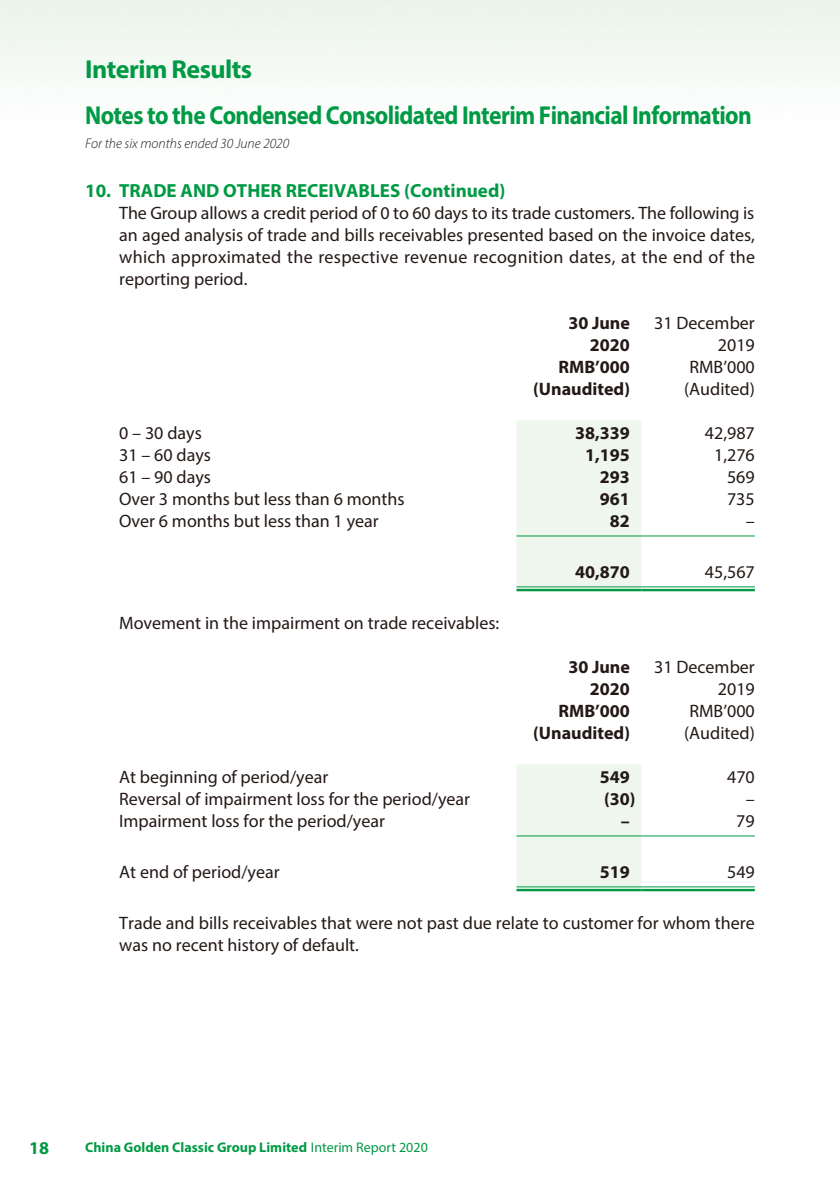
<style>
.page{position:relative;width:840px;height:1191px;background:#fff}
.page>*{position:absolute;margin:0;border:0;box-sizing:border-box;transform-origin:0 0}
.t1{font:700 26px/45.4px "Myriad Pro";letter-spacing:-.025em;color:#009a44}
.t2{font:700 19px "Myriad Pro";color:#009a44}
.t3{font:18px/22px "Myriad Pro";color:#231916;text-align:right}
.t4{font:700 18px/22px "Myriad Pro";color:#231916;text-align:right}
.t5{font:700 18px "Myriad Pro";color:#009a44}
.t6{font:700 14px "Myriad Pro";color:#009a44}
.t7{font:italic 300 14px "Myriad Pro";color:#231916}
.s1{font-weight:400}
</style>
<div class="page">
<img style="left:0;top:0;width:839px;height:892px">
<div style="left:516px;top:420px;width:125px;height:169px;background:#eef6ed"></div>
<hr style="left:516px;top:535px;width:125px;height:1px;background:#009a44">
<hr style="left:641px;top:535px;width:113px;height:1px;background:#009a44">
<hr style="left:516px;top:586px;width:125px;height:1px;background:#009a44">
<hr style="left:516px;top:589px;width:125px;height:2px;background:#009a44">
<hr style="left:641px;top:586px;width:113px;height:1px;background:#009a44">
<hr style="left:641px;top:589px;width:113px;height:2px;background:#009a44">
<div style="left:516px;top:764px;width:125px;height:125px;background:#eef6ed"></div>
<hr style="left:516px;top:835px;width:125px;height:1px;background:#009a44">
<hr style="left:641px;top:835px;width:113px;height:1px;background:#009a44">
<hr style="left:516px;top:886px;width:125px;height:1px;background:#009a44">
<hr style="left:516px;top:889px;width:125px;height:2px;background:#009a44">
<hr style="left:641px;top:886px;width:113px;height:1px;background:#009a44">
<hr style="left:641px;top:889px;width:113px;height:2px;background:#009a44">
<h1 class="t1" style="left:85px;top:46px;width:668px">Interim Results<br>Notes to the Condensed Consolidated Interim Financial Information</h1>
<p class="t7" style="left:85px;top:135px;width:205px">For the six months ended 30 June 2020</p>
<p class="t2" style="left:85px;top:179px;width:421px">10. TRADE AND OTHER RECEIVABLES (Continued)</p>
<p class="t3" style="left:119px;top:202px;width:637px;text-align:justify">The Group allows a credit period of 0 to 60 days to its trade customers. The following is an aged analysis of trade and bills receivables presented based on the invoice dates, which approximated the respective revenue recognition dates, at the end of the reporting period.</p>
<p class="t4" style="left:568px;top:312px;width:63px">30 June<br>2020</p>
<p class="t3" style="left:653px;top:312px;width:102px">31 December<br>2019</p>
<p class="t4" style="left:558px;top:356px;width:73px">RMB’000</p>
<p class="t3" style="left:689px;top:356px;width:67px">RMB’000</p>
<p class="t4" style="left:533px;top:378px;width:98px">(Unaudited)</p>
<p class="t3" style="left:683px;top:378px;width:72px">(Audited)</p>
<p class="t3" style="left:119px;top:422px;width:84px">0 – 30 days</p>
<p class="t4" style="left:575px;top:422px;width:56px">38,339</p>
<p class="t3" style="left:704px;top:422px;width:51px">42,987</p>
<p class="t3" style="left:119px;top:444px;width:93px">31 – 60 days</p>
<p class="t4" style="left:585px;top:444px;width:46px">1,195</p>
<p class="t3" style="left:713px;top:444px;width:42px">1,276</p>
<p class="t3" style="left:119px;top:466px;width:93px">61 – 90 days</p>
<p class="t4" style="left:599px;top:466px;width:31px">293</p>
<p class="t3" style="left:726px;top:466px;width:29px">569</p>
<p class="t3" style="left:119px;top:488px;width:287px">Over 3 months but less than 6 months</p>
<p class="t4" style="left:599px;top:488px;width:31px">961</p>
<p class="t3" style="left:726px;top:488px;width:29px">735</p>
<p class="t3" style="left:119px;top:510px;width:261px">Over 6 months but less than 1 year</p>
<p class="t4" style="left:609px;top:510px;width:21px">82</p>
<p class="t3" style="left:745px;top:510px;width:10px">–</p>
<p class="t4" style="left:575px;top:560px;width:56px">40,870</p>
<p class="t3" style="left:704px;top:560px;width:51px">45,567</p>
<p class="t3" style="left:119px;top:612px;width:381px">Movement in the impairment on trade receivables:</p>
<p class="t4" style="left:568px;top:656px;width:63px">30 June<br>2020</p>
<p class="t3" style="left:653px;top:656px;width:102px">31 December<br>2019</p>
<p class="t4" style="left:558px;top:700px;width:73px">RMB’000</p>
<p class="t3" style="left:689px;top:700px;width:67px">RMB’000</p>
<p class="t4" style="left:533px;top:722px;width:98px">(Unaudited)</p>
<p class="t3" style="left:683px;top:722px;width:72px">(Audited)</p>
<p class="t3" style="left:119px;top:766px;width:210px">At beginning of period/year</p>
<p class="t4" style="left:599px;top:766px;width:31px">549</p>
<p class="t3" style="left:726px;top:766px;width:29px">470</p>
<p class="t3" style="left:119px;top:788px;width:352px">Reversal of impairment loss for the period/year</p>
<p class="t4" style="left:604px;top:788px;width:33px">(30)</p>
<p class="t3" style="left:745px;top:788px;width:10px">–</p>
<p class="t3" style="left:119px;top:810px;width:267px">Impairment loss for the period/year</p>
<p class="t4" style="left:620px;top:810px;width:10px">–</p>
<p class="t3" style="left:735px;top:810px;width:20px">79</p>
<p class="t3" style="left:119px;top:860px;width:162px">At end of period/year</p>
<p class="t4" style="left:599px;top:860px;width:31px">519</p>
<p class="t3" style="left:726px;top:860px;width:29px">549</p>
<p class="t3" style="left:119px;top:912px;width:636px;text-align:left">Trade and bills receivables that were not past due relate to customer for whom there was no recent history of default.</p>
<p class="t5" style="left:29px;top:1135px;width:21px">18</p>
<p class="t6" style="left:85px;top:1138px;width:344px">China Golden Classic Group Limited <span class="s1">Interim Report 2020</span></p>
</div>
